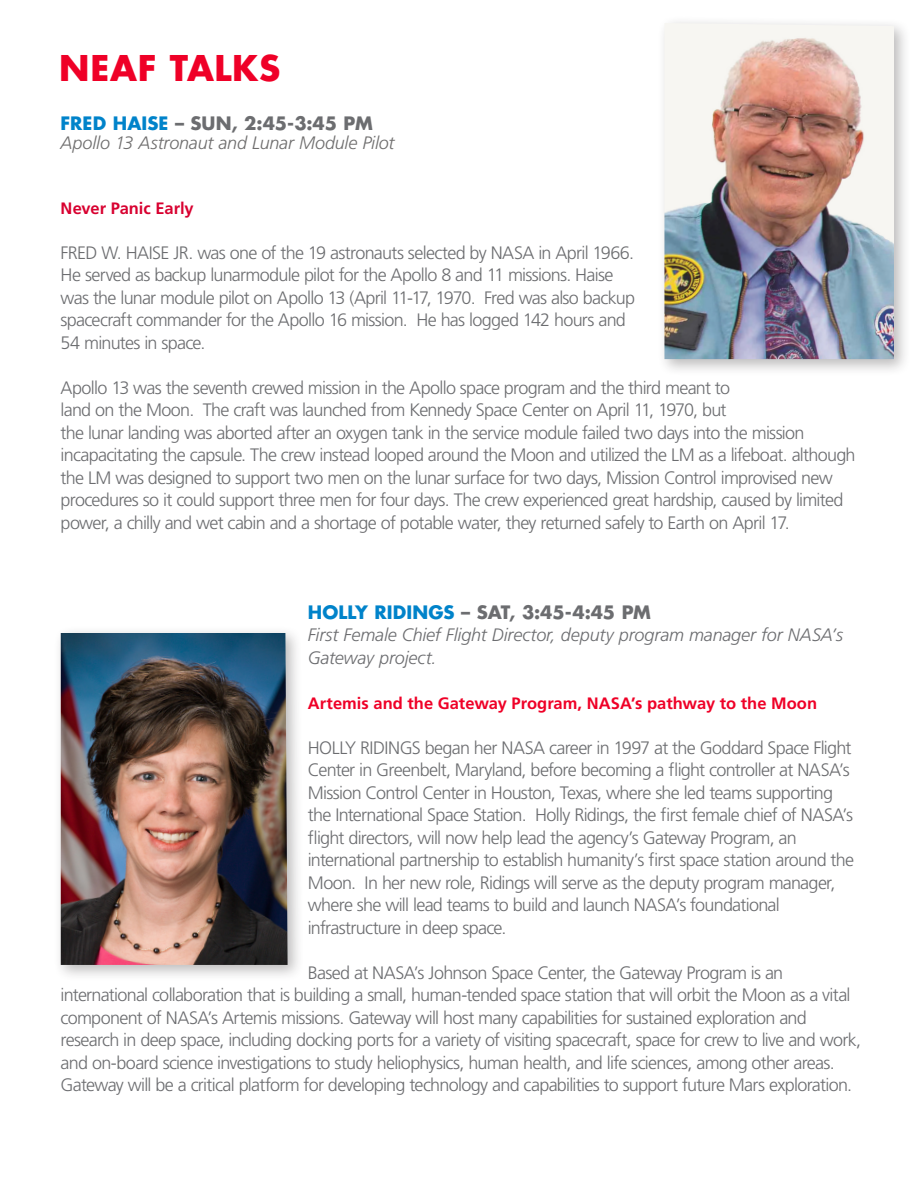
<style>
.page{position:relative;width:918px;height:1188px;background:#fff}
.page>*{position:absolute;margin:0;border:0;box-sizing:border-box;transform-origin:0 0}
.t1{font:700 34.5px "Futura Std";letter-spacing:.02em;color:#ef0027}
.t2{font:300 18px/22.5px "Frutiger LT Std";letter-spacing:-.04em;color:#6c6d70}
.t3{font:italic 300 18px/22.5px "Frutiger LT Std";letter-spacing:-.01em;color:#6c6d70}
.t4{font:700 18px "Futura Std";letter-spacing:.005em;color:#6c6d70}
.t5{font:italic 300 18px "Frutiger LT Std";letter-spacing:-.01em;color:#6f6e6e}
.t6{font:700 16.5px "Frutiger LT Std";color:#ef0027}
.t7{font:700 16.5px "Frutiger LT Std";letter-spacing:-.005em;color:#d80030}
.s1{font-family:"Myriad Pro";font-weight:400;color:#d1d2d4}
.s2{color:#0083ca}
</style>
<div class="page">
<div style="left:657px;top:16px;width:254px;height:360px;background:#231f20;opacity:.3"></div>
<img style="left:664px;top:23px;width:230px;height:336px">
<div style="left:53px;top:625px;width:251px;height:357px;background:#231f20;opacity:.3"></div>
<img style="left:61px;top:633px;width:227px;height:332px">
<p class="t1" style="left:27px;top:45px;width:255px"><span class="s1">8</span> NEAF TALKS</p>
<p class="t4" style="left:61px;top:111px;width:314px"><span class="s2">FRED HAISE</span> – SUN, 2:45-3:45 PM</p>
<p class="t5" style="left:61px;top:133px;width:335px">Apollo 13 Astronaut and Lunar Module Pilot</p>
<p class="t7" style="left:61px;top:198px;width:135px">Never Panic Early</p>
<p class="t2" style="left:61px;top:242px;width:576px">FRED W. HAISE JR. was one of the 19 astronauts selected by NASA in April 1966.<br>He served as backup lunarmodule pilot for the Apollo 8 and 11 missions. Haise was the lunar module pilot on Apollo 13 (April 11-17, 1970. Fred was also backup spacecraft commander for the Apollo 16 mission. He has logged 142 hours and 54 minutes in space.</p>
<p class="t2" style="left:61px;top:377px;width:745px">Apollo 13 was the seventh crewed mission in the Apollo space program and the third meant to<br>land on the Moon. The craft was launched from Kennedy Space Center on April 11, 1970, but<br>the lunar landing was aborted after an oxygen tank in the service module failed two days into the mission</p>
<p class="t2" style="left:61px;top:444px;width:797px">incapacitating the capsule. The crew instead looped around the Moon and utilized the LM as a lifeboat. although the LM was designed to support two men on the lunar surface for two days, Mission Control improvised new procedures so it could support three men for four days. The crew experienced great hardship, caused by limited power, a chilly and wet cabin and a shortage of potable water, they returned safely to Earth on April 17.</p>
<p class="t4" style="left:308px;top:600px;width:345px"><span class="s2">HOLLY RIDINGS</span> – SAT, 3:45-4:45 PM</p>
<p class="t3" style="left:308px;top:624px;width:537px">First Female Chief Flight Director, deputy program manager for NASA’s<br>Gateway project.</p>
<p class="t6" style="left:308px;top:693px;width:511px">Artemis and the Gateway Program, NASA’s pathway to the Moon</p>
<p class="t2" style="left:308px;top:737px;width:547px">HOLLY RIDINGS began her NASA career in 1997 at the Goddard Space Flight Center in Greenbelt, Maryland, before becoming a flight controller at NASA’s Mission Control Center in Houston, Texas, where she led teams supporting the International Space Station. Holly Ridings, the first female chief of NASA’s flight directors, will now help lead the agency’s Gateway Program, an</p>
<p class="t2" style="left:308px;top:849px;width:548px">international partnership to establish humanity’s first space station around the<br>Moon. In her new role, Ridings will serve as the deputy program manager, where she will lead teams to build and launch NASA’s foundational</p>
<p class="t2" style="left:308px;top:917px;width:200px">infrastructure in deep space.</p>
<p class="t2" style="left:308px;top:962px;width:477px">Based at NASA’s Johnson Space Center, the Gateway Program is an</p>
<p class="t2" style="left:61px;top:984px;width:791px">international collaboration that is building a small, human-tended space station that will orbit the Moon as a vital component of NASA’s Artemis missions. Gateway will host many capabilities for sustained exploration and</p>
<p class="t2" style="left:61px;top:1029px;width:802px">research in deep space, including docking ports for a variety of visiting spacecraft, space for crew to live and work, and on-board science investigations to study heliophysics, human health, and life sciences, among other areas.<br>Gateway will be a critical platform for developing technology and capabilities to support future Mars exploration.</p>
</div>
